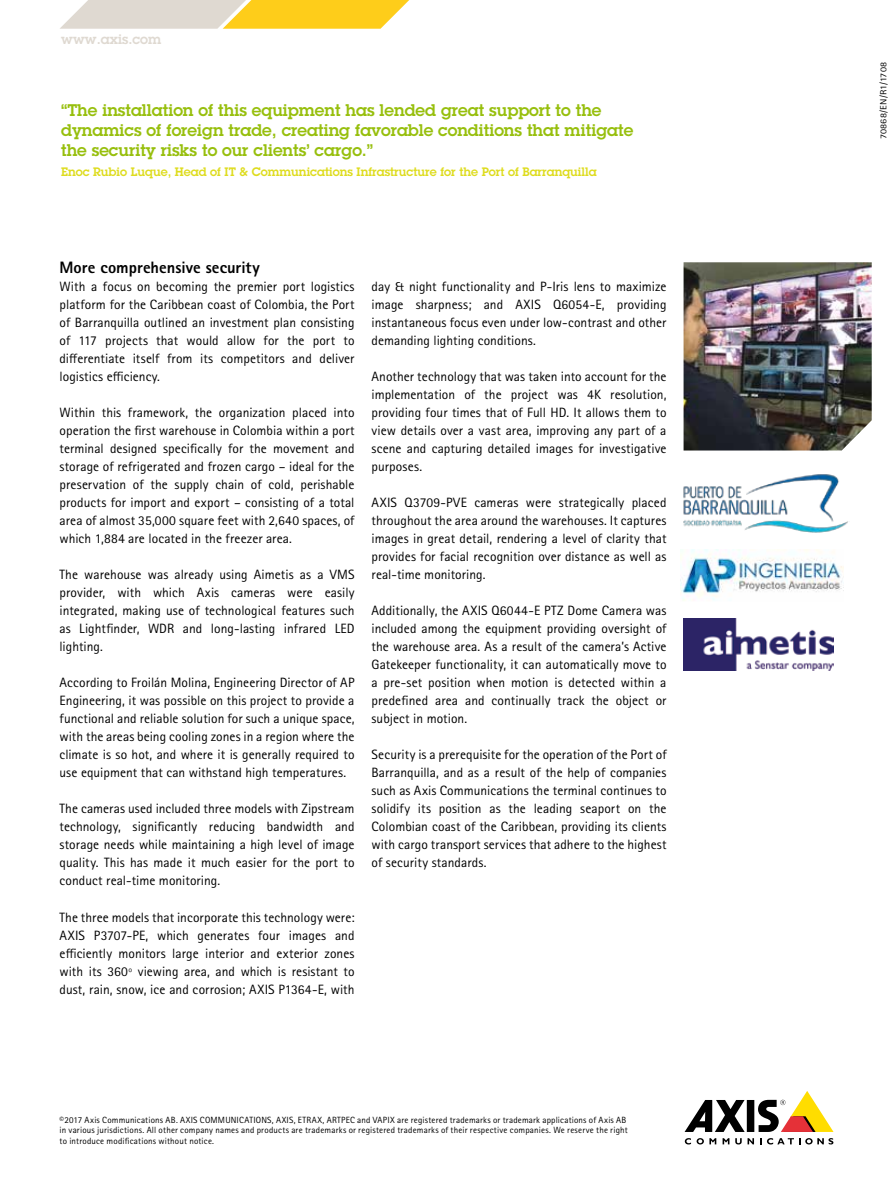
<style>
.page{position:relative;width:893px;height:1191px;background:#fff}
.page>*{position:absolute;margin:0;border:0;box-sizing:border-box;transform-origin:0 0}
.t1{font:600 16.5px/19.8px "Lubalin Graph ECG";color:#97bf0d}
.t2{font:800 16.5px "Rotis Sans Serif Pro";color:#000}
.t3{font:13.5px/18px "Rotis Sans Serif Pro";letter-spacing:.005em;color:#000;text-align:justify}
.t4{font:600 13.5px "Lubalin Graph ECG";color:#dfd9d1}
.t5{font:600 12px "Lubalin Graph ECG";color:#dedc1e}
.t6{font:9px/10.8px "Rotis Sans Serif Pro";letter-spacing:.02em;color:#000}
.t7{font:9px "Rotis Sans Serif Pro";letter-spacing:.02em;color:#000;scale:1.12 1}
</style>
<div class="page">
<div style="left:747px;top:1100px;width:7px;height:32px;background:#000"></div>
<svg style="left:685px;top:1100px;width:60px;height:32px"></svg>
<svg style="left:758px;top:1091px;width:75px;height:41px"></svg>
<svg style="left:685px;top:1138px;width:6px;height:6px"></svg>
<svg style="left:697px;top:1138px;width:19px;height:6px"></svg>
<svg style="left:723px;top:1138px;width:6px;height:6px"></svg>
<svg style="left:735px;top:1138px;width:19px;height:6px"></svg>
<svg style="left:760px;top:1138px;width:73px;height:6px"></svg>
<svg style="left:60px;top:0;width:349px;height:29px;background:#f0d783"></svg>
<img style="left:684px;top:262px;width:188px;height:188px">
<img style="left:683px;top:474px;width:165px;height:58px">
<img style="left:680px;top:549px;width:164px;height:52px">
<img style="left:683px;top:618px;width:150px;height:52px">
<p class="t4" style="left:61px;top:30px;width:102px">www.axis.com</p>
<p class="t1" style="left:61px;top:101px;width:574px">“The installation of this equipment has lended great support to the dynamics of foreign trade, creating favorable conditions that mitigate the security risks to our clients’ cargo.”</p>
<p class="t5" style="left:61px;top:163px;width:537px">Enoc Rubio Luque, Head of IT &amp; Communications Infrastructure for the Port of Barranquilla</p>
<p class="t2" style="left:60px;top:257px;width:202px">More comprehensive security</p>
<p class="t3" style="left:60px;top:278px;width:296px">With a focus on becoming the premier port logistics platform for the Caribbean coast of Colombia, the Port of Barranquilla outlined an investment plan consisting of 117 projects that would allow for the port to differentiate itself from its competitors and deliver logistics efficiency.</p>
<p class="t3" style="left:60px;top:404px;width:297px">Within this framework, the organization placed into operation the first warehouse in Colombia within a port terminal designed specifically for the movement and storage of refrigerated and frozen cargo – ideal for the preservation of the supply chain of cold, perishable products for import and export – consisting of a total area of almost 35,000 square feet with 2,640 spaces, of which 1,884 are located in the freezer area.</p>
<p class="t3" style="left:60px;top:566px;width:297px">The warehouse was already using Aimetis as a VMS provider, with which Axis cameras were easily integrated, making use of technological features such as Lightfinder, WDR and long-lasting infrared LED lighting.</p>
<p class="t3" style="left:60px;top:674px;width:297px">According to Froilán Molina, Engineering Director of AP Engineering, it was possible on this project to provide a functional and reliable solution for such a unique space, with the areas being cooling zones in a region where the climate is so hot, and where it is generally required to use equipment that can withstand high temperatures.</p>
<p class="t3" style="left:60px;top:800px;width:297px">The cameras used included three models with Zipstream technology, significantly reducing bandwidth and storage needs while maintaining a high level of image quality. This has made it much easier for the port to conduct real-time monitoring.</p>
<p class="t3" style="left:60px;top:908px;width:297px">The three models that incorporate this technology were:<br>AXIS P3707-PE, which generates four images and efficiently monitors large interior and exterior zones with its 360º viewing area, and which is resistant to dust, rain, snow, ice and corrosion; AXIS P1364-E, with</p>
<p class="t3" style="left:372px;top:278px;width:296px">day &amp; night functionality and P-Iris lens to maximize image sharpness; and AXIS Q6054-E, providing instantaneous focus even under low-contrast and other demanding lighting conditions.</p>
<p class="t3" style="left:372px;top:368px;width:297px">Another technology that was taken into account for the implementation of the project was 4K resolution, providing four times that of Full HD. It allows them to view details over a vast area, improving any part of a scene and capturing detailed images for investigative purposes.</p>
<p class="t3" style="left:372px;top:494px;width:296px">AXIS Q3709-PVE cameras were strategically placed throughout the area around the warehouses. It captures images in great detail, rendering a level of clarity that provides for facial recognition over distance as well as real-time monitoring.</p>
<p class="t3" style="left:372px;top:602px;width:297px">Additionally, the AXIS Q6044-E PTZ Dome Camera was included among the equipment providing oversight of the warehouse area. As a result of the camera’s Active Gatekeeper functionality, it can automatically move to a pre-set position when motion is detected within a predefined area and continually track the object or subject in motion.</p>
<p class="t3" style="left:372px;top:746px;width:297px">Security is a prerequisite for the operation of the Port of Barranquilla, and as a result of the help of companies such as Axis Communications the terminal continues to solidify its position as the leading seaport on the Colombian coast of the Caribbean, providing its clients with cargo transport services that adhere to the highest of security standards.</p>
<p class="t6" style="left:60px;top:1114px;width:570px">©2017 Axis Communications AB. AXIS COMMUNICATIONS, AXIS, ETRAX, ARTPEC and VAPIX are registered trademarks or trademark applications of Axis AB in various jurisdictions. All other company names and products are trademarks or registered trademarks of their respective companies. We reserve the right to introduce modifications without notice.</p>
<p class="t7" style="left:878px;top:139px;width:71px;rotate:-90deg">70868/EN/R1/1708</p>
</div>
